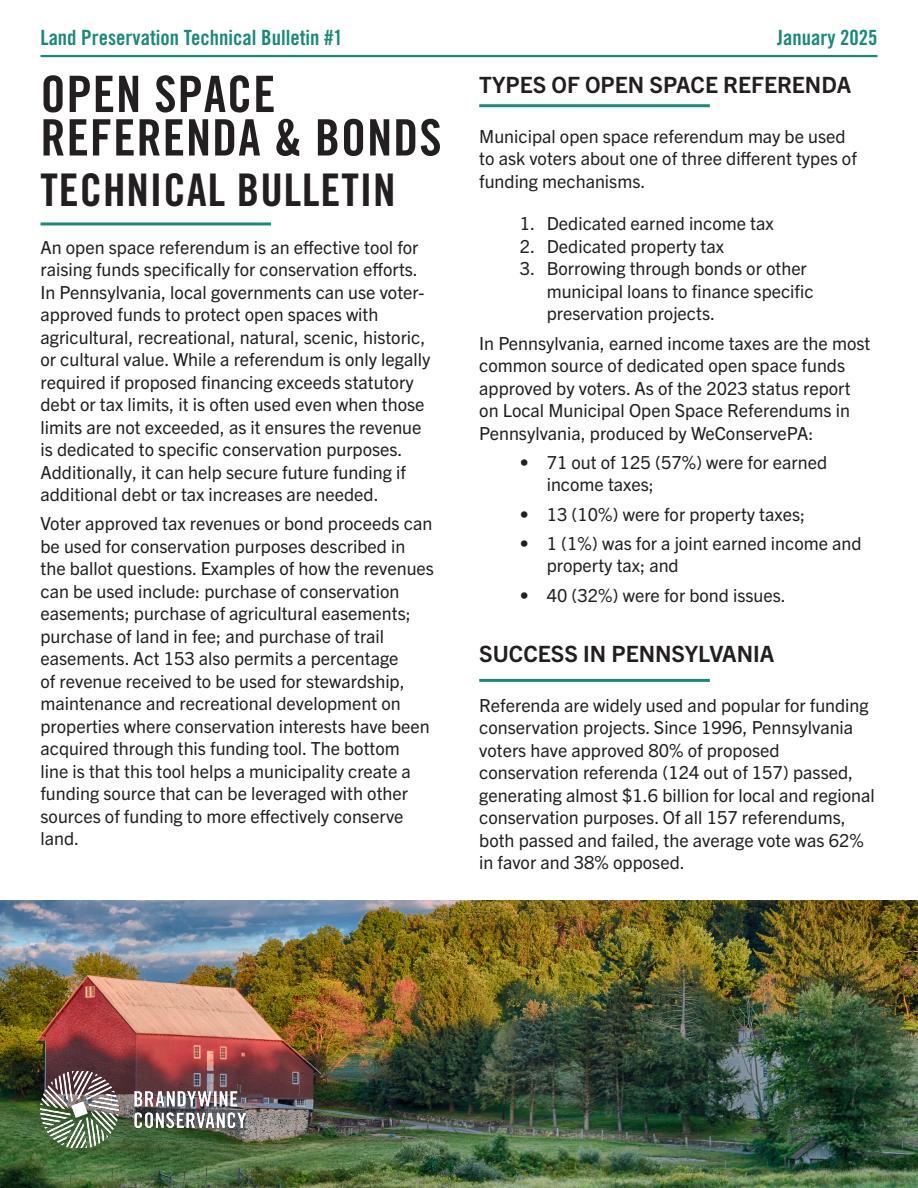
<style>
.page{position:relative;width:918px;height:1188px;background:#fff}
.page>*{position:absolute;margin:0;border:0;box-sizing:border-box;transform-origin:0 0}
.Title-Technical_Bulletin{font:50.25px/43.5px "Trade Gothic LT Std Bd Cn 20";letter-spacing:.02em;color:#231f20}
.Title-Technical_Bulletin-2{font:45px "Trade Gothic LT Std Bd Cn 20";letter-spacing:.02em;color:#231f20}
.Section_headings{font:700 22.5px "Trade Gothic Next LT Pro";color:#231f20}
.t1{font:21px "Trade Gothic LT Std Bd Cn 20";color:#198a79}
.Paragraph{font:18px/22.5px "Trade Gothic Next LT Pro";color:#231f20}
.Section_headings-2{font:18px/22.5px "Trade Gothic Next LT Pro";color:#231f20}
</style>
<div class="page">
<img style="left:0;top:901px;width:918px;height:287px">
<hr style="left:40px;top:222px;width:231px;height:3px;background:#198a79">
<img style="left:40px;top:1072px;width:205px;height:76px">
<hr style="left:479px;top:104px;width:231px;height:3px;background:#198a79">
<hr style="left:479px;top:679px;width:231px;height:3px;background:#198a79">
<hr style="left:40px;top:55px;width:838px;height:2px;background:#198a79">
<p class="t1" style="left:40px;top:25px;width:304px">Land Preservation Technical Bulletin #1</p>
<p class="t1" style="left:777px;top:25px;width:102px">January 2025</p>
<p class="Title-Technical_Bulletin" style="left:40px;top:72px;width:403px">OPEN SPACE<br>REFERENDA &amp; BONDS</p>
<p class="Title-Technical_Bulletin-2" style="left:40px;top:162px;width:357px">TECHNICAL BULLETIN</p>
<p class="Paragraph" style="left:40px;top:235px;width:391px">An open space referendum is an effective tool for raising funds specifically for conservation efforts.<br>In Pennsylvania, local governments can use voter&shy;approved funds to protect open spaces with agricultural, recreational, natural, scenic, historic, or cultural value. While a referendum is only legally required if proposed financing exceeds statutory debt or tax limits, it is often used even when those limits are not exceeded, as it ensures the revenue is dedicated to specific conservation purposes.<br>Additionally, it can help secure future funding if additional debt or tax increases are needed.</p>
<p class="Paragraph" style="left:40px;top:511px;width:395px">Voter approved tax revenues or bond proceeds can be used for conservation purposes described in the ballot questions. Examples of how the revenues can be used include: purchase of conservation easements; purchase of agricultural easements; purchase of land in fee; and purchase of trail easements. Act 153 also permits a percentage<br>of revenue received to be used for stewardship, maintenance and recreational development on properties where conservation interests have been acquired through this funding tool. The bottom<br>line is that this tool helps a municipality create a funding source that can be leveraged with other sources of funding to more effectively conserve land.</p>
<p class="Section_headings" style="left:479px;top:69px;width:374px">TYPES OF OPEN SPACE REFERENDA</p>
<p class="Section_headings-2" style="left:479px;top:124px;width:379px">Municipal open space referendum may be used to ask voters about one of three different types of funding mechanisms.</p>
<p class="Paragraph" style="left:520px;top:211px;width:256px">1. Dedicated earned income tax</p>
<p class="Paragraph" style="left:520px;top:234px;width:206px">2. Dedicated property tax</p>
<p class="Paragraph" style="left:547px;top:256px;width:268px;text-indent:-27px">3. Borrowing through bonds or other municipal loans to finance specific preservation projects.</p>
<p class="Paragraph" style="left:479px;top:331px;width:393px">In Pennsylvania, earned income taxes are the most common source of dedicated open space funds approved by voters. As of the 2023 status report on Local Municipal Open Space Referendums in Pennsylvania, produced by WeConservePA:</p>
<p class="Paragraph" style="left:547px;top:450px;width:282px;text-indent:-27px">• 71 out of 125 (57%) were for earned income taxes;</p>
<p class="Paragraph" style="left:520px;top:502px;width:287px">• 13 (10%) were for property taxes;</p>
<p class="Paragraph" style="left:547px;top:531px;width:316px;text-indent:-27px">• 1 (1%) was for a joint earned income and property tax; and</p>
<p class="Paragraph" style="left:520px;top:583px;width:268px">• 40 (32%) were for bond issues.</p>
<p class="Section_headings" style="left:479px;top:639px;width:297px">SUCCESS IN PENNSYLVANIA</p>
<p class="Paragraph" style="left:479px;top:693px;width:397px">Referenda are widely used and popular for funding conservation projects. Since 1996, Pennsylvania voters have approved 80% of proposed conservation referenda (124 out of 157) passed, generating almost $1.6 billion for local and regional conservation purposes. Of all 157 referendums, both passed and failed, the average vote was 62% in favor and 38% opposed.</p>
</div>
